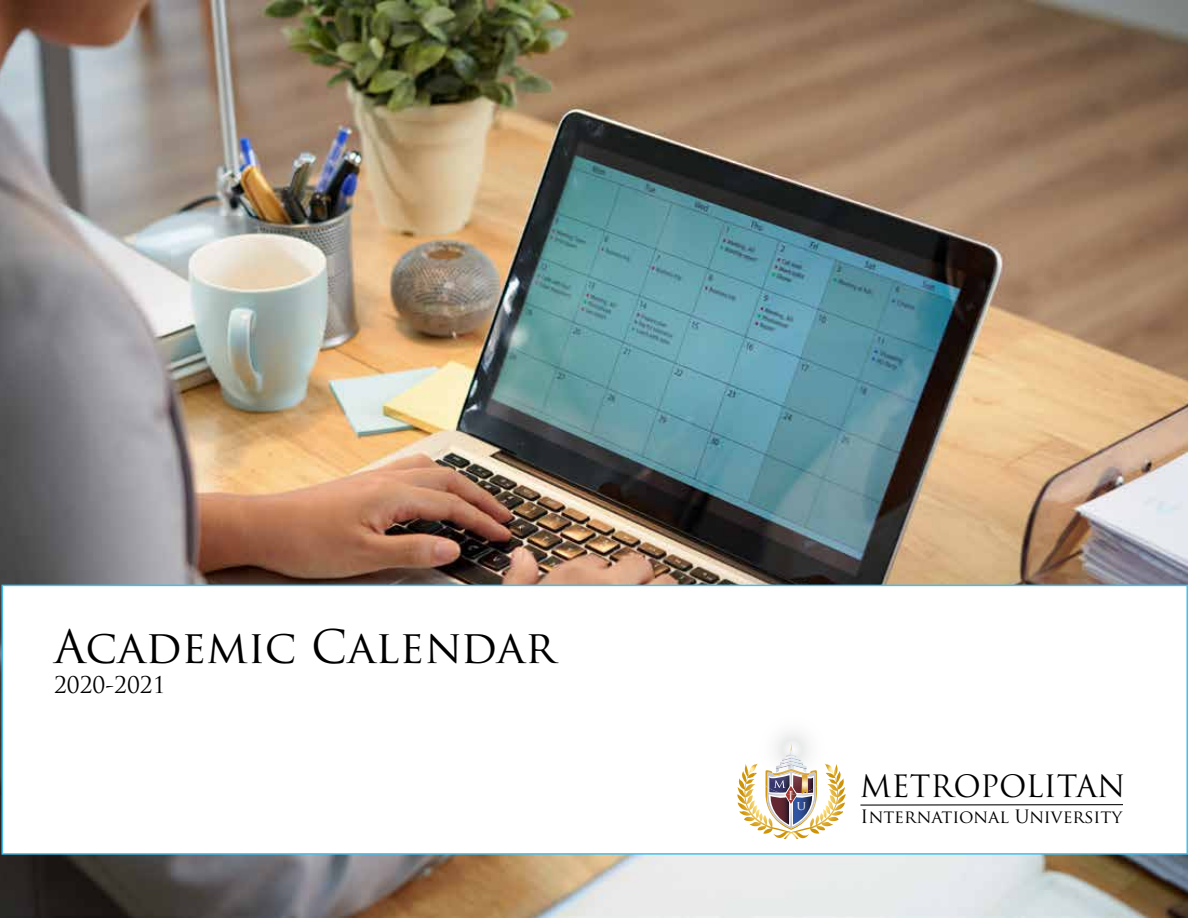
<style>
.page{position:relative;width:1188px;height:918px;background:#fff}
.page>*{position:absolute;margin:0;border:0;box-sizing:border-box;transform-origin:0 0}
.t1{font:45px "Trajan Pro";color:#000}
.t2{font:30px "Trajan Pro";color:#000}
.t3{font:22.5px "Trajan Pro";color:#000}
.t4{font:18px "Trajan Pro";color:#000}
.t5{font:12.3px "Trajan Pro";color:#fff;scale:1.08 1}
</style>
<div class="page">
<img style="left:0;top:0;width:1188px;height:918px">
<div style="left:2px;top:585px;width:1185px;height:269px;background:#fff"></div>
<div style="left:2px;top:585px;width:1186px;height:270px;border:2px solid #41c0f0"></div>
<hr style="left:860px;top:804px;width:263px;height:2px;background:#000">
<svg style="left:737px;top:743px;width:102px;height:96px"></svg>
<h1 class="t1" style="left:54px;top:618px;width:503px">Academic Calendar</h1>
<p class="t3" style="left:54px;top:670px;width:113px">2020-2021</p>
<p class="t5" style="left:788px;top:788px;width:7px">I</p>
<p class="t5" style="left:796px;top:797px;width:11px">u</p>
<h2 class="t2" style="left:860px;top:767px;width:267px">METROPOLITAN</h2>
<p class="t4" style="left:860px;top:805px;width:263px">International University</p>
</div>
